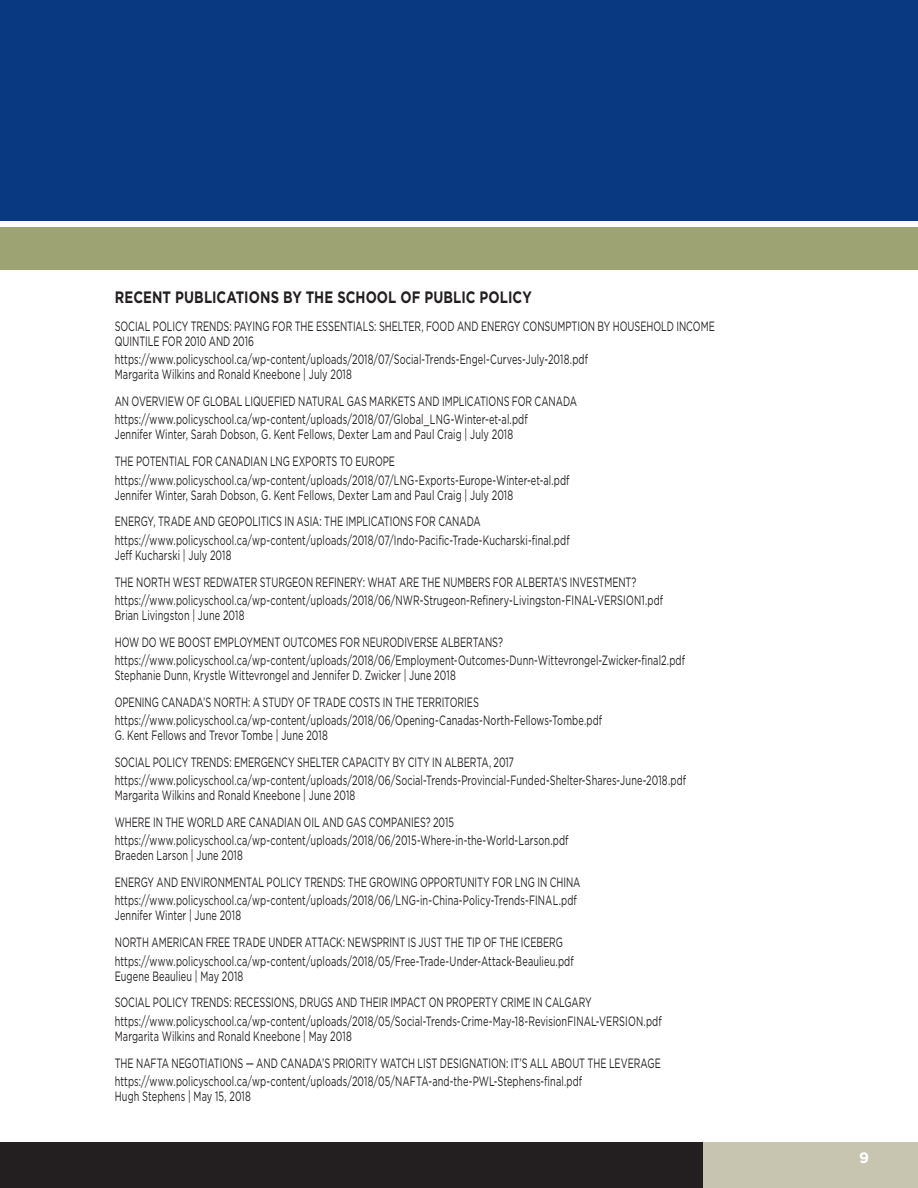
<style>
.page{position:relative;width:918px;height:1188px;background:#fff}
.page>*{position:absolute;margin:0;border:0;box-sizing:border-box;transform-origin:0 0}
.Recent_Pubs_-_Headin{font:700 16.5px "Gotham";letter-spacing:.005em;color:#231f20;scale:.8 1}
.t1{font:700 15px "Gotham";color:#fff}
.Paper_URL{font:13.5px "Gotham";letter-spacing:.01em;color:#231f20;scale:.68 1}
.Paper_Title_-_Recent{font:13.5px/15px "Gotham";letter-spacing:-.005em;color:#231f20;scale:.68 1}
.Paper_Authors__Recen{font:13.5px "Gotham";letter-spacing:.01em;color:#231f20;scale:.68 1}
</style>
<div class="page">
<div style="left:0;top:228px;width:918px;height:42px;background:#9ea374"></div>
<div style="left:0;top:0;width:918px;height:220px;background:#083981"></div>
<div style="left:703px;top:1143px;width:215px;height:45px;background:#c7c5af"></div>
<div style="left:0;top:1143px;width:703px;height:45px;background:#231f20"></div>
<p class="Recent_Pubs_-_Headin" style="left:115px;top:286px;width:523px">RECENT PUBLICATIONS BY THE SCHOOL OF PUBLIC POLICY</p>
<p class="Paper_Title_-_Recent" style="left:115px;top:319px;width:884px">SOCIAL POLICY TRENDS: PAYING FOR THE ESSENTIALS: SHELTER, FOOD AND ENERGY CONSUMPTION BY HOUSEHOLD INCOME<br>QUINTILE FOR 2010 AND 2016</p>
<p class="Paper_URL" style="left:115px;top:351px;width:698px">https://www.policyschool.ca/wp-content/uploads/2018/07/Social-Trends-Engel-Curves-July-2018.pdf</p>
<p class="Paper_Authors__Recen" style="left:115px;top:366px;width:350px">Margarita Wilkins and Ronald Kneebone | July 2018</p>
<p class="Paper_Title_-_Recent" style="left:115px;top:394px;width:681px">AN OVERVIEW OF GLOBAL LIQUEFIED NATURAL GAS MARKETS AND IMPLICATIONS FOR CANADA</p>
<p class="Paper_URL" style="left:115px;top:411px;width:609px">https://www.policyschool.ca/wp-content/uploads/2018/07/Global_LNG-Winter-et-al.pdf</p>
<p class="Paper_Authors__Recen" style="left:115px;top:426px;width:588px">Jennifer Winter, Sarah Dobson, G. Kent Fellows, Dexter Lam and Paul Craig | July 2018</p>
<p class="Paper_Title_-_Recent" style="left:115px;top:454px;width:414px">THE POTENTIAL FOR CANADIAN LNG EXPORTS TO EUROPE</p>
<p class="Paper_URL" style="left:115px;top:471px;width:671px">https://www.policyschool.ca/wp-content/uploads/2018/07/LNG-Exports-Europe-Winter-et-al.pdf</p>
<p class="Paper_Authors__Recen" style="left:115px;top:486px;width:588px">Jennifer Winter, Sarah Dobson, G. Kent Fellows, Dexter Lam and Paul Craig | July 2018</p>
<p class="Paper_Title_-_Recent" style="left:115px;top:514px;width:540px">ENERGY, TRADE AND GEOPOLITICS IN ASIA: THE IMPLICATIONS FOR CANADA</p>
<p class="Paper_URL" style="left:115px;top:531px;width:671px">https://www.policyschool.ca/wp-content/uploads/2018/07/Indo-Pacific-Trade-Kucharski-final.pdf</p>
<p class="Paper_Authors__Recen" style="left:115px;top:546px;width:173px">Jeff Kucharski | July 2018</p>
<p class="Paper_Title_-_Recent" style="left:115px;top:574px;width:769px">THE NORTH WEST REDWATER STURGEON REFINERY: WHAT ARE THE NUMBERS FOR ALBERTA’S INVESTMENT?</p>
<p class="Paper_URL" style="left:115px;top:591px;width:808px">https://www.policyschool.ca/wp-content/uploads/2018/06/NWR-Strugeon-Refinery-Livingston-FINAL-VERSION1.pdf</p>
<p class="Paper_Authors__Recen" style="left:115px;top:606px;width:192px">Brian Livingston | June 2018</p>
<p class="Paper_Title_-_Recent" style="left:115px;top:634px;width:573px">HOW DO WE BOOST EMPLOYMENT OUTCOMES FOR NEURODIVERSE ALBERTANS?</p>
<p class="Paper_URL" style="left:115px;top:652px;width:840px">https://www.policyschool.ca/wp-content/uploads/2018/06/Employment-Outcomes-Dunn-Wittevrongel-Zwicker-final2.pdf</p>
<p class="Paper_Authors__Recen" style="left:115px;top:667px;width:503px">Stephanie Dunn, Krystle Wittevrongel and Jennifer D. Zwicker | June 2018</p>
<p class="Paper_Title_-_Recent" style="left:115px;top:694px;width:537px">OPENING CANADA’S NORTH: A STUDY OF TRADE COSTS IN THE TERRITORIES</p>
<p class="Paper_URL" style="left:115px;top:712px;width:718px">https://www.policyschool.ca/wp-content/uploads/2018/06/Opening-Canadas-North-Fellows-Tombe.pdf</p>
<p class="Paper_Authors__Recen" style="left:115px;top:727px;width:315px">G. Kent Fellows and Trevor Tombe | June 2018</p>
<p class="Paper_Title_-_Recent" style="left:115px;top:754px;width:589px">SOCIAL POLICY TRENDS: EMERGENCY SHELTER CAPACITY BY CITY IN ALBERTA, 2017</p>
<p class="Paper_URL" style="left:115px;top:772px;width:842px">https://www.policyschool.ca/wp-content/uploads/2018/06/Social-Trends-Provincial-Funded-Shelter-Shares-June-2018.pdf</p>
<p class="Paper_Authors__Recen" style="left:115px;top:787px;width:355px">Margarita Wilkins and Ronald Kneebone | June 2018</p>
<p class="Paper_Title_-_Recent" style="left:115px;top:815px;width:500px">WHERE IN THE WORLD ARE CANADIAN OIL AND GAS COMPANIES? 2015</p>
<p class="Paper_URL" style="left:115px;top:832px;width:669px">https://www.policyschool.ca/wp-content/uploads/2018/06/2015-Where-in-the-World-Larson.pdf</p>
<p class="Paper_Authors__Recen" style="left:115px;top:847px;width:190px">Braeden Larson | June 2018</p>
<p class="Paper_Title_-_Recent" style="left:115px;top:875px;width:687px">ENERGY AND ENVIRONMENTAL POLICY TRENDS: THE GROWING OPPORTUNITY FOR LNG IN CHINA</p>
<p class="Paper_URL" style="left:115px;top:892px;width:681px">https://www.policyschool.ca/wp-content/uploads/2018/06/LNG-in-China-Policy-Trends-FINAL.pdf</p>
<p class="Paper_Authors__Recen" style="left:115px;top:907px;width:187px">Jennifer Winter | June 2018</p>
<p class="Paper_Title_-_Recent" style="left:115px;top:935px;width:661px">NORTH AMERICAN FREE TRADE UNDER ATTACK: NEWSPRINT IS JUST THE TIP OF THE ICEBERG</p>
<p class="Paper_URL" style="left:115px;top:952px;width:677px">https://www.policyschool.ca/wp-content/uploads/2018/05/Free-Trade-Under-Attack-Beaulieu.pdf</p>
<p class="Paper_Authors__Recen" style="left:115px;top:967px;width:191px">Eugene Beaulieu | May 2018</p>
<p class="Paper_Title_-_Recent" style="left:115px;top:995px;width:703px">SOCIAL POLICY TRENDS: RECESSIONS, DRUGS AND THEIR IMPACT ON PROPERTY CRIME IN CALGARY</p>
<p class="Paper_URL" style="left:115px;top:1012px;width:806px">https://www.policyschool.ca/wp-content/uploads/2018/05/Social-Trends-Crime-May-18-RevisionFINAL-VERSION.pdf</p>
<p class="Paper_Authors__Recen" style="left:115px;top:1027px;width:350px">Margarita Wilkins and Ronald Kneebone | May 2018</p>
<p class="Paper_Title_-_Recent" style="left:115px;top:1055px;width:805px">THE NAFTA NEGOTIATIONS — AND CANADA’S PRIORITY WATCH LIST DESIGNATION: IT’S ALL ABOUT THE LEVERAGE</p>
<p class="Paper_URL" style="left:115px;top:1072px;width:689px">https://www.policyschool.ca/wp-content/uploads/2018/05/NAFTA-and-the-PWL-Stephens-final.pdf</p>
<p class="Paper_Authors__Recen" style="left:115px;top:1087px;width:202px">Hugh Stephens | May 15, 2018</p>
<p class="t1" style="left:859px;top:1148px;width:11px">9</p>
</div>
